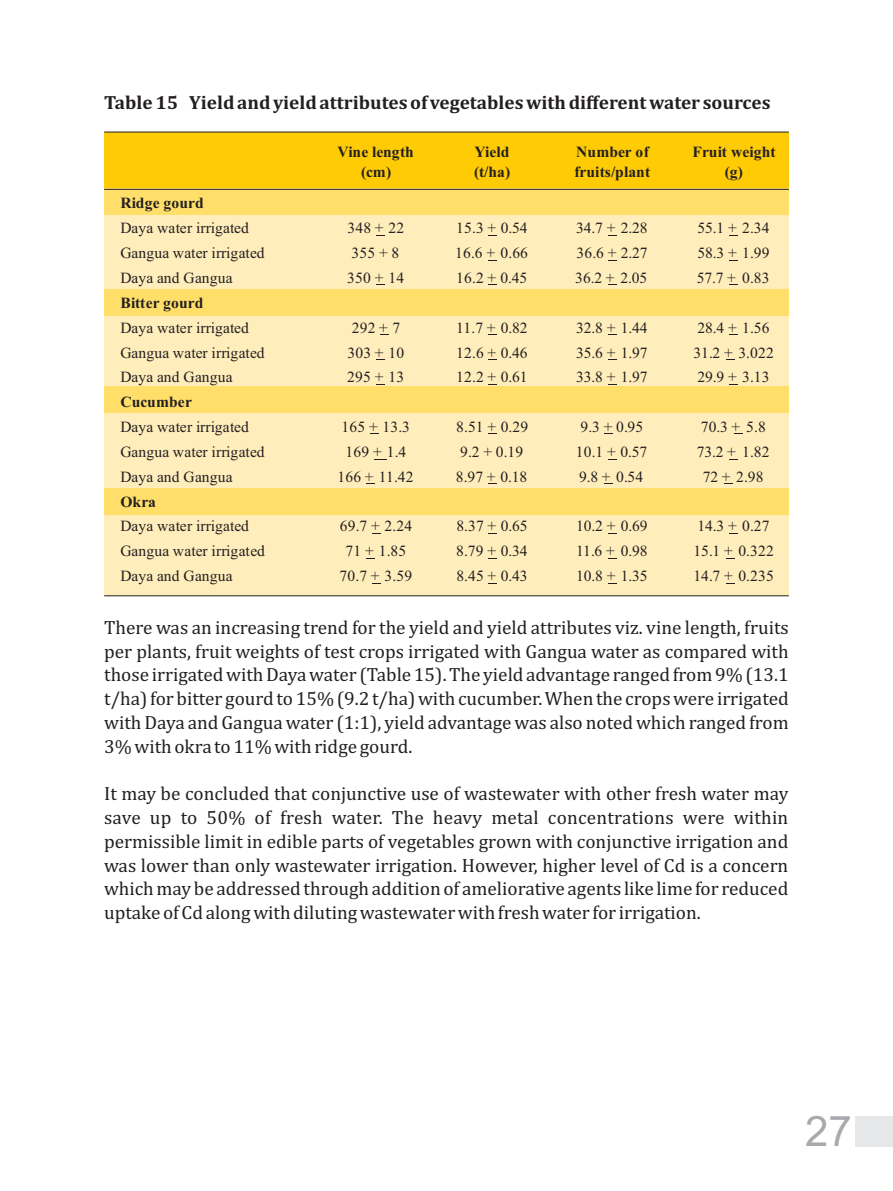
<style>
.page{position:relative;width:893px;height:1191px;background:#fff}
.page>*{position:absolute;margin:0;border:0;box-sizing:border-box;transform-origin:0 0}
.t1{font:42px "Arial";color:#a7a9ac}
.t2{font:19.25px/23.8px "Cambria";color:#231f20;text-align:justify}
.t3{font:700 19.25px "Cambria";color:#231f20}
.t4{font:15.58px "Times New Roman";letter-spacing:.015em;color:#231f20}
.t5{font:700 15.58px/20.7px "Times New Roman";letter-spacing:.01em;color:#231f20}
.t6{font:700 15.58px/20.7px "Times New Roman";letter-spacing:-.01em;color:#231f20;text-align:center}
</style>
<div class="page">
<div style="left:104px;top:132px;width:685px;height:464px;background:#ffedbc"></div>
<div style="left:104px;top:132px;width:685px;height:57px;background:#ffcb04"></div>
<div style="left:104px;top:188px;width:685px;height:26px;background:#ffdf69"></div>
<div style="left:104px;top:290px;width:685px;height:26px;background:#ffdf69"></div>
<div style="left:104px;top:386px;width:685px;height:26px;background:#ffdf69"></div>
<div style="left:104px;top:488px;width:685px;height:26px;background:#ffdf69"></div>
<svg style="left:374px;top:459px;width:13px;height:1px"></svg>
<hr style="left:104px;top:132px;width:685px;height:1px;background:#231f20">
<hr style="left:104px;top:189px;width:685px;height:1px;background:#231f20">
<hr style="left:104px;top:595px;width:685px;height:1px;background:#231f20">
<div style="left:855px;top:1115px;width:38px;height:31px;background:#e6e7e8"></div>
<p class="t3" style="left:104px;top:94px;width:668px">Table 15 Yield and yield attributes of vegetables with different water sources</p>
<p class="t6" style="left:338px;top:143px;width:78px">Vine length (cm)</p>
<p class="t5" style="left:474px;top:143px;width:38px">Yield (t/ha)</p>
<p class="t5" style="left:574px;top:143px;width:77px">Number of fruits/plant</p>
<p class="t5" style="left:692px;top:143px;width:85px;text-align:center">Fruit weight (g)</p>
<p class="t5" style="left:120px;top:194px;width:85px">Ridge gourd</p>
<p class="t4" style="left:120px;top:222px;width:130px">Daya water irrigated</p>
<p class="t4" style="left:347px;top:222px;width:58px">348 + 22</p>
<p class="t4" style="left:456px;top:222px;width:73px">15.3 + 0.54</p>
<p class="t4" style="left:576px;top:222px;width:73px">34.7 + 2.28</p>
<p class="t4" style="left:697px;top:222px;width:74px">55.1 + 2.34</p>
<p class="t4" style="left:120px;top:247px;width:146px">Gangua water irrigated</p>
<p class="t4" style="left:352px;top:247px;width:49px">355 + 8</p>
<p class="t4" style="left:455px;top:247px;width:74px">16.6 + 0.66</p>
<p class="t4" style="left:576px;top:247px;width:73px">36.6 + 2.27</p>
<p class="t4" style="left:697px;top:247px;width:74px">58.3 + 1.99</p>
<p class="t4" style="left:120px;top:272px;width:114px">Daya and Gangua</p>
<p class="t4" style="left:347px;top:272px;width:59px">350 + 14</p>
<p class="t4" style="left:456px;top:272px;width:72px">16.2 + 0.45</p>
<p class="t4" style="left:575px;top:272px;width:74px">36.2 + 2.05</p>
<p class="t4" style="left:697px;top:272px;width:74px">57.7 + 0.83</p>
<p class="t5" style="left:120px;top:294px;width:84px">Bitter gourd</p>
<p class="t4" style="left:120px;top:322px;width:130px">Daya water irrigated</p>
<p class="t4" style="left:352px;top:322px;width:50px">292 + 7</p>
<p class="t4" style="left:456px;top:322px;width:73px">11.7 + 0.82</p>
<p class="t4" style="left:576px;top:322px;width:73px">32.8 + 1.44</p>
<p class="t4" style="left:697px;top:322px;width:74px">28.4 + 1.56</p>
<p class="t4" style="left:120px;top:347px;width:146px">Gangua water irrigated</p>
<p class="t4" style="left:347px;top:347px;width:58px">303 + 10</p>
<p class="t4" style="left:456px;top:347px;width:73px">12.6 + 0.46</p>
<p class="t4" style="left:576px;top:347px;width:73px">35.6 + 1.97</p>
<p class="t4" style="left:693px;top:347px;width:82px">31.2 + 3.022</p>
<p class="t4" style="left:120px;top:371px;width:114px">Daya and Gangua</p>
<p class="t4" style="left:347px;top:371px;width:59px">295 + 13</p>
<p class="t4" style="left:456px;top:371px;width:73px">12.2 + 0.61</p>
<p class="t4" style="left:576px;top:371px;width:73px">33.8 + 1.97</p>
<p class="t4" style="left:697px;top:371px;width:74px">29.9 + 3.13</p>
<p class="t5" style="left:120px;top:393px;width:73px">Cucumber</p>
<p class="t4" style="left:120px;top:421px;width:130px">Daya water irrigated</p>
<p class="t4" style="left:342px;top:421px;width:70px">165 + 13.3</p>
<p class="t4" style="left:456px;top:421px;width:73px">8.51 + 0.29</p>
<p class="t4" style="left:580px;top:421px;width:64px">9.3 + 0.95</p>
<p class="t4" style="left:701px;top:421px;width:66px">70.3 + 5.8</p>
<p class="t4" style="left:120px;top:446px;width:146px">Gangua water irrigated</p>
<p class="t4" style="left:346px;top:446px;width:62px">169 + 1.4</p>
<p class="t4" style="left:460px;top:446px;width:65px">9.2 + 0.19</p>
<p class="t4" style="left:576px;top:446px;width:73px">10.1 + 0.57</p>
<p class="t4" style="left:697px;top:446px;width:74px">73.2 + 1.82</p>
<p class="t4" style="left:120px;top:471px;width:114px">Daya and Gangua</p>
<p class="t4" style="left:337px;top:471px;width:78px">166 + 11.42</p>
<p class="t4" style="left:456px;top:471px;width:73px">8.97 + 0.18</p>
<p class="t4" style="left:579px;top:471px;width:66px">9.8 + 0.54</p>
<p class="t4" style="left:703px;top:471px;width:63px">72 + 2.98</p>
<p class="t5" style="left:120px;top:493px;width:37px">Okra</p>
<p class="t4" style="left:120px;top:520px;width:130px">Daya water irrigated</p>
<p class="t4" style="left:340px;top:520px;width:74px">69.7 + 2.24</p>
<p class="t4" style="left:456px;top:520px;width:73px">8.37 + 0.65</p>
<p class="t4" style="left:576px;top:520px;width:73px">10.2 + 0.69</p>
<p class="t4" style="left:697px;top:520px;width:74px">14.3 + 0.27</p>
<p class="t4" style="left:120px;top:545px;width:146px">Gangua water irrigated</p>
<p class="t4" style="left:346px;top:545px;width:62px">71 + 1.85</p>
<p class="t4" style="left:456px;top:545px;width:73px">8.79 + 0.34</p>
<p class="t4" style="left:576px;top:545px;width:73px">11.6 + 0.98</p>
<p class="t4" style="left:693px;top:545px;width:82px">15.1 + 0.322</p>
<p class="t4" style="left:120px;top:570px;width:114px">Daya and Gangua</p>
<p class="t4" style="left:340px;top:570px;width:74px">70.7 + 3.59</p>
<p class="t4" style="left:456px;top:570px;width:73px">8.45 + 0.43</p>
<p class="t4" style="left:576px;top:570px;width:73px">10.8 + 1.35</p>
<p class="t4" style="left:693px;top:570px;width:82px">14.7 + 0.235</p>
<p class="t2" style="left:104px;top:616px;width:686px">There was an increasing trend for the yield and yield attributes viz. vine length, fruits per plants, fruit weights of test crops irrigated with Gangua water as compared with those irrigated with Daya water (Table 15). The yield advantage ranged from 9% (13.1 t/ha) for bitter gourd to 15% (9.2 t/ha) with cucumber. When the crops were irrigated with Daya and Gangua water (1:1), yield advantage was also noted which ranged from 3% with okra to 11% with ridge gourd.</p>
<p class="t2" style="left:104px;top:783px;width:686px">It may be concluded that conjunctive use of wastewater with other fresh water may save up to 50% of fresh water. The heavy metal concentrations were within permissible limit in edible parts of vegetables grown with conjunctive irrigation and was lower than only wastewater irrigation. However, higher level of Cd is a concern which may be addressed through addition of ameliorative agents like lime for reduced uptake of Cd along with diluting wastewater with fresh water for irrigation.</p>
<h1 class="t1" style="left:805px;top:1115px;width:48px">27</h1>
</div>
